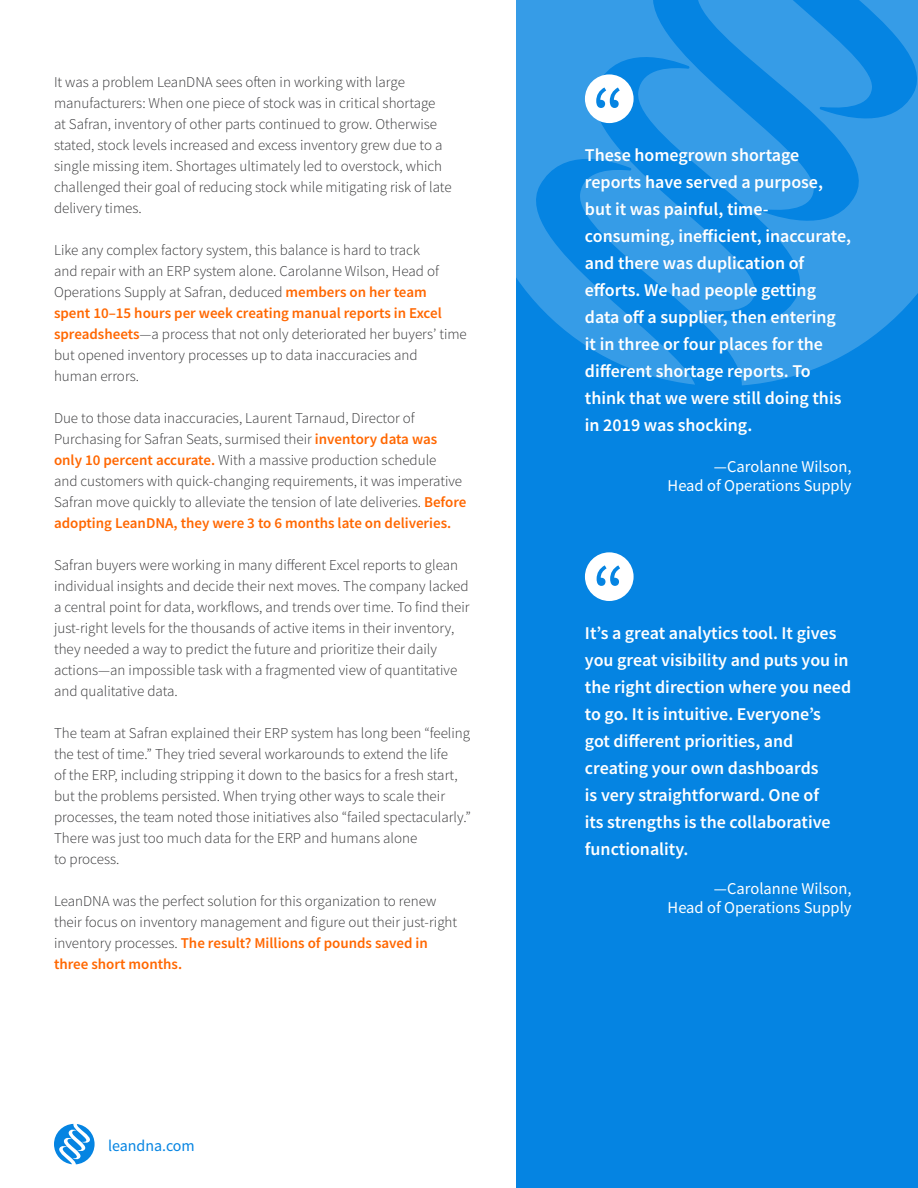
<style>
.page{position:relative;width:918px;height:1188px;background:#fff}
.page>*{position:absolute;margin:0;border:0;box-sizing:border-box;transform-origin:0 0}
.t1{font:76.5px "Source Sans Pro";color:#0584e2}
.t2{font:600 18px/27px "Source Sans Pro";color:#fff}
.t3{font:16.5px/19.5px "Source Sans Pro";color:#fff;text-align:right}
.t4{font:15.9px "Source Sans Pro";color:#0584e2}
.t5{font:300 15px/21px "Source Sans Pro";color:#363638}
.s1{font-weight:600;color:#ff6700}
</style>
<div class="page">
<svg style="left:54px;top:1124px;width:41px;height:40px"></svg>
<div style="left:517px;top:0;width:401px;height:1188px;background:#0584e2"></div>
<svg style="left:516px;top:0;width:402px;height:385px;fill:#369ce7"></svg>
<div style="left:585px;top:552px;width:49px;height:49px;background:#fff;border-radius:50%"></div>
<p class="t5" style="left:54px;top:71px;width:399px">It was a problem LeanDNA sees often in working with large manufacturers: When one piece of stock was in critical shortage<br>at Safran, inventory of other parts continued to grow. Otherwise stated, stock levels increased and excess inventory grew due to a single missing item. Shortages ultimately led to overstock, which challenged their goal of reducing stock while mitigating risk of late delivery times.</p>
<p class="t5" style="left:54px;top:239px;width:414px">Like any complex factory system, this balance is hard to track<br>and repair with an ERP system alone. Carolanne Wilson, Head of Operations Supply at Safran, deduced <span class="s1">members on her team<br>spent 10–15 hours per week creating manual reports in Excel spreadsheets</span>—a process that not only deteriorated her buyers’ time but opened inventory processes up to data inaccuracies and<br>human errors.</p>
<p class="t5" style="left:54px;top:407px;width:414px">Due to those data inaccuracies, Laurent Tarnaud, Director of Purchasing for Safran Seats, surmised their <span class="s1">inventory data was only 10 percent accurate.</span> With a massive production schedule<br>and customers with quick-changing requirements, it was imperative Safran move quickly to alleviate the tension of late deliveries. <span class="s1">Before adopting LeanDNA, they were 3 to 6 months late on deliveries.</span></p>
<p class="t5" style="left:54px;top:554px;width:417px">Safran buyers were working in many different Excel reports to glean individual insights and decide their next moves. The company lacked a central point for data, workflows, and trends over time. To find their just-right levels for the thousands of active items in their inventory, they needed a way to predict the future and prioritize their daily actions—an impossible task with a fragmented view of quantitative and qualitative data.</p>
<p class="t5" style="left:54px;top:722px;width:418px">The team at Safran explained their ERP system has long been “feeling the test of time.” They tried several workarounds to extend the life<br>of the ERP, including stripping it down to the basics for a fresh start, but the problems persisted. When trying other ways to scale their processes, the team noted those initiatives also “failed spectacularly.” There was just too much data for the ERP and humans alone<br>to process.</p>
<p class="t5" style="left:54px;top:890px;width:405px">LeanDNA was the perfect solution for this organization to renew their focus on inventory management and figure out their just-right inventory processes. <span class="s1">The result? Millions of pounds saved in three short months.</span></p>
<p class="t4" style="left:108px;top:1136px;width:88px">leandna.com</p>
<h1 class="t1" style="left:592px;top:67px;width:34px">“</h1>
<p class="t2" style="left:585px;top:141px;width:268px">These homegrown shortage reports have served a purpose, but it was painful, time&shy;consuming, inefficient, inaccurate, and there was duplication of efforts. We had people getting data off a supplier, then entering it in three or four places for the different shortage reports. To think that we were still doing this in 2019 was shocking.</p>
<p class="t3" style="left:668px;top:456px;width:186px">—Carolanne Wilson,<br>Head of Operations Supply</p>
<h1 class="t1" style="left:592px;top:545px;width:34px">“</h1>
<p class="t2" style="left:585px;top:619px;width:268px">It’s a great analytics tool. It gives you great visibility and puts you in the right direction where you need to go. It is intuitive. Everyone’s<br>got different priorities, and creating your own dashboards<br>is very straightforward. One of<br>its strengths is the collaborative functionality.</p>
<p class="t3" style="left:668px;top:879px;width:186px">—Carolanne Wilson,<br>Head of Operations Supply</p>
</div>
